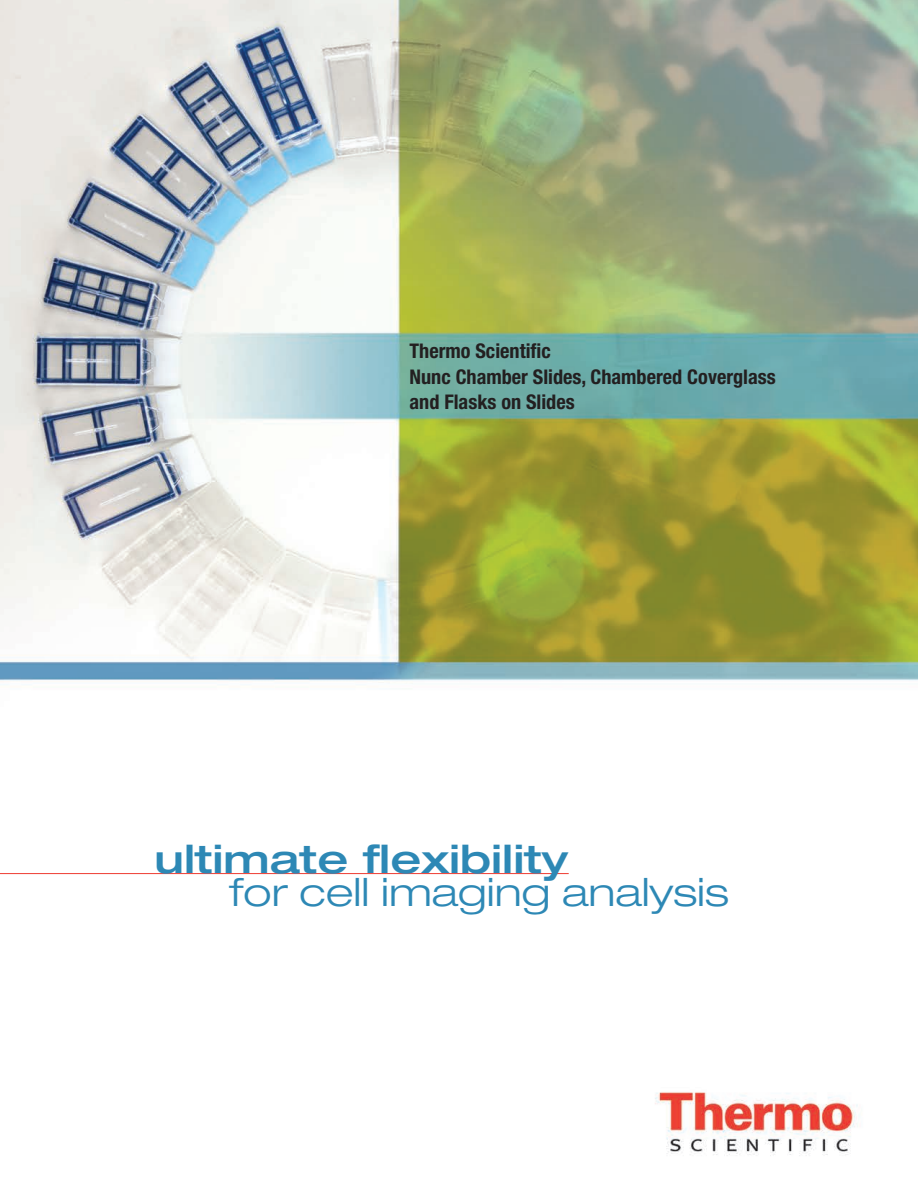
<style>
.page{position:relative;width:918px;height:1188px;background:#fff}
.page>*{position:absolute;margin:0;border:0;box-sizing:border-box;transform-origin:0 0}
.t1{font:300 expanded 39px "Helvetica Neue";color:#2d88b5;scale:1.1 1}
.t2{font:500 expanded 39px "Helvetica Neue";color:#2d88b5;scale:1.1 1}
.t3{font:700 condensed 20.25px/25.5px "Helvetica Neue";color:#231f20}
</style>
<div class="page">
<img style="left:0;top:0;width:918px;height:1156px">
<hr style="left:0;top:873px;width:569px;height:1px;background:#ee3b32">
<p class="t3" style="left:410px;top:338px;width:368px">Thermo Scientific<br>Nunc Chamber Slides, Chambered Coverglass and Flasks on Slides</p>
<h1 class="t2" style="left:155px;top:835px;width:377px">ultimate flexibility</h1>
<h1 class="t1" style="left:230px;top:869px;width:456px">for cell imaging analysis</h1>
</div>
